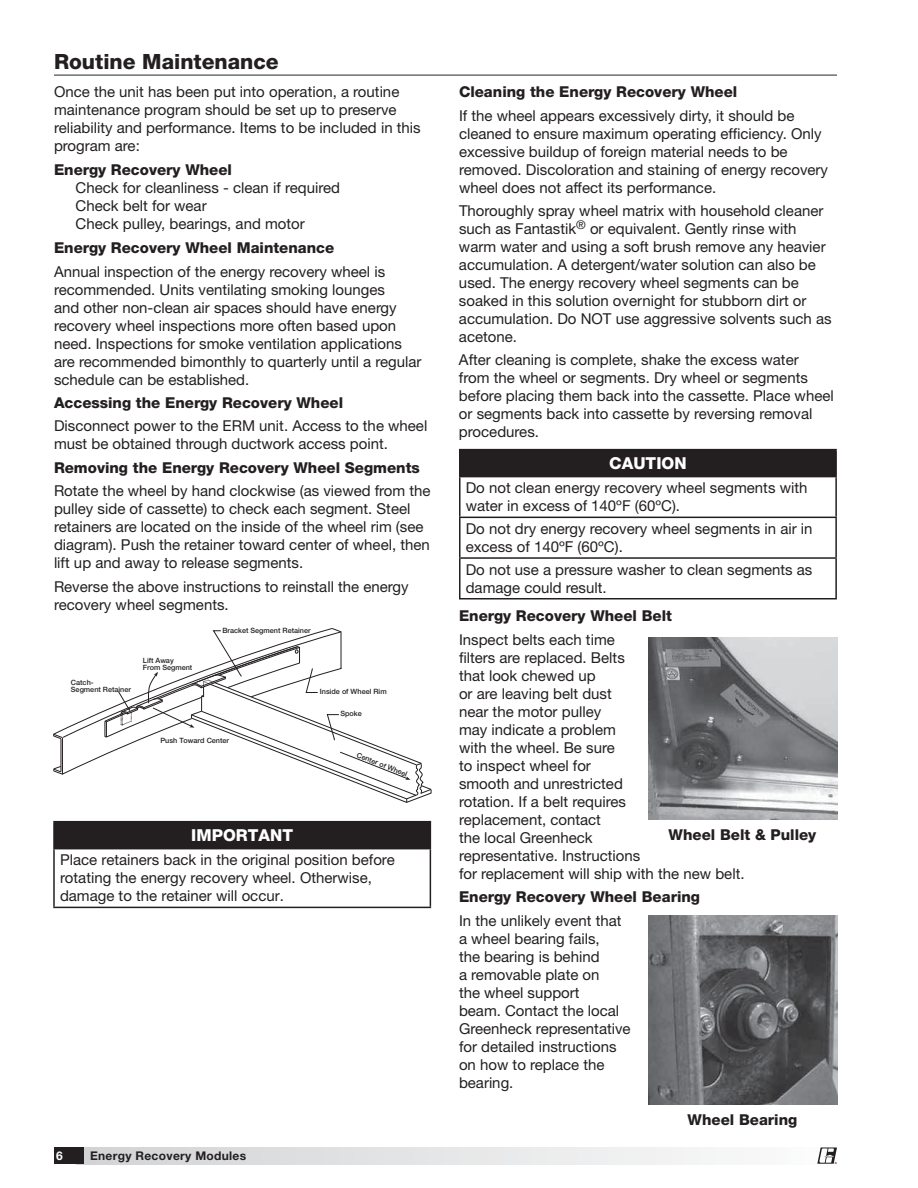
<style>
.page{position:relative;width:918px;height:1188px;background:#fff}
.page>*{position:absolute;margin:0;border:0;box-sizing:border-box;transform-origin:0 0}
.t1{font:800 21px "Helvetica Neue LT Std";color:#231f20}
.t2{font:800 16.5px "Helvetica Neue LT Std";color:#fff}
.t3{font:15px/18px "Helvetica Neue LT Std";color:#231f20}
.t4{font:800 15px "Helvetica Neue LT Std";color:#231f20}
.t5{font:700 12px "Helvetica Neue LT Std";letter-spacing:.025em;color:#231f20}
.t6{font:700 12px "Helvetica Neue LT Std";color:#fff}
.t7{font:500 7.2px/7.2px "Helvetica Neue LT Std";color:#231f20}
.t8{font:700 2.7px "Helvetica Neue LT Std";color:#231f20}
</style>
<div class="page">
<div style="left:77px;top:1148px;width:760px;height:16px;background:linear-gradient(to right,#d1d2d4,#fcfcfc)"></div>
<div style="left:54px;top:1148px;width:30px;height:16px;background:#231f20"></div>
<svg style="left:817px;top:1148px;width:20px;height:16px"></svg>
<hr style="left:54px;top:74px;width:783px;height:2px;background:#6d6e70">
<div style="left:460px;top:450px;width:376px;height:27px;background:#231f20"></div>
<hr style="left:459px;top:449px;width:378px;height:1px;background:#231f20">
<hr style="left:459px;top:450px;width:2px;height:26px;background:#231f20">
<hr style="left:835px;top:450px;width:2px;height:26px;background:#231f20">
<hr style="left:459px;top:476px;width:378px;height:1px;background:#231f20">
<hr style="left:459px;top:477px;width:2px;height:40px;background:#231f20">
<hr style="left:835px;top:477px;width:2px;height:40px;background:#231f20">
<hr style="left:459px;top:517px;width:378px;height:1px;background:#231f20">
<hr style="left:459px;top:518px;width:2px;height:39px;background:#231f20">
<hr style="left:835px;top:518px;width:2px;height:39px;background:#231f20">
<hr style="left:459px;top:557px;width:378px;height:2px;background:#231f20">
<hr style="left:459px;top:559px;width:2px;height:39px;background:#231f20">
<hr style="left:835px;top:559px;width:2px;height:39px;background:#231f20">
<hr style="left:459px;top:598px;width:378px;height:2px;background:#231f20">
<div style="left:54px;top:822px;width:376px;height:27px;background:#231f20"></div>
<hr style="left:53px;top:821px;width:378px;height:1px;background:#231f20">
<hr style="left:53px;top:822px;width:2px;height:26px;background:#231f20">
<svg style="left:430px;top:822px;width:1px;height:26px"></svg>
<hr style="left:53px;top:848px;width:378px;height:1px;background:#231f20">
<hr style="left:53px;top:849px;width:2px;height:58px;background:#231f20">
<hr style="left:430px;top:849px;width:1px;height:58px;background:#231f20">
<hr style="left:53px;top:907px;width:378px;height:1px;background:#231f20">
<img style="left:648px;top:915px;width:189px;height:189px">
<img style="left:648px;top:637px;width:189px;height:183px">
<svg style="left:53px;top:628px;width:379px;height:175px"></svg>
<h1 class="t1" style="left:54px;top:54px;width:226px">Routine Maintenance</h1>
<p class="t3" style="left:54px;top:84px;width:368px">Once the unit has been put into operation, a routine maintenance program should be set up to preserve reliability and performance. Items to be included in this program are:</p>
<p class="t4" style="left:54px;top:164px;width:180px">Energy Recovery Wheel</p>
<p class="t3" style="left:76px;top:179px;width:266px">Check for cleanliness - clean if required<br>Check belt for wear<br>Check pulley, bearings, and motor</p>
<p class="t4" style="left:54px;top:243px;width:282px">Energy Recovery Wheel Maintenance</p>
<p class="t3" style="left:54px;top:264px;width:369px">Annual inspection of the energy recovery wheel is recommended. Units ventilating smoking lounges<br>and other non-clean air spaces should have energy recovery wheel inspections more often based upon need. Inspections for smoke ventilation applications are recommended bimonthly to quarterly until a regular schedule can be established.</p>
<p class="t4" style="left:54px;top:397px;width:291px">Accessing the Energy Recovery Wheel</p>
<p class="t3" style="left:54px;top:418px;width:375px">Disconnect power to the ERM unit. Access to the wheel must be obtained through ductwork access point.</p>
<p class="t4" style="left:54px;top:462px;width:367px">Removing the Energy Recovery Wheel Segments</p>
<p class="t3" style="left:54px;top:483px;width:378px">Rotate the wheel by hand clockwise (as viewed from the pulley side of cassette) to check each segment. Steel retainers are located on the inside of the wheel rim (see diagram). Push the retainer toward center of wheel, then lift up and away to release segments.</p>
<p class="t3" style="left:54px;top:579px;width:356px">Reverse the above instructions to reinstall the energy recovery wheel segments.</p>
<p class="t7" style="left:71px;top:679px;width:62px">Catch-<br>Segment Retainer</p>
<p class="t7" style="left:143px;top:657px;width:51px">Lift Away<br>From Segment</p>
<p class="t7" style="left:222px;top:627px;width:90px">Bracket Segment Retainer</p>
<p class="t7" style="left:160px;top:738px;width:70px">Push Toward Center</p>
<p class="t7" style="left:320px;top:689px;width:68px">Inside of Wheel Rim</p>
<p class="t7" style="left:340px;top:711px;width:23px">Spoke</p>
<p class="t7" style="left:358px;top:752px;width:55px;rotate:22deg">Center of Wheel</p>
<p class="t2" style="left:191px;top:829px;width:103px">IMPORTANT</p>
<p class="t3" style="left:60px;top:852px;width:337px">Place retainers back in the original position before rotating the energy recovery wheel. Otherwise, damage to the retainer will occur.</p>
<p class="t6" style="left:56px;top:1152px;width:8px">6</p>
<p class="t5" style="left:90px;top:1152px;width:158px">Energy Recovery Modules</p>
<p class="t4" style="left:459px;top:86px;width:280px">Cleaning the Energy Recovery Wheel</p>
<p class="t3" style="left:459px;top:107px;width:371px">If the wheel appears excessively dirty, it should be cleaned to ensure maximum operating efficiency. Only excessive buildup of foreign material needs to be removed. Discoloration and staining of energy recovery wheel does not affect its performance.</p>
<p class="t3" style="left:459px;top:203px;width:374px">Thoroughly spray wheel matrix with household cleaner such as Fantastik<sup>®</sup> or equivalent. Gently rinse with warm water and using a soft brush remove any heavier accumulation. A detergent/water solution can also be used. The energy recovery wheel segments can be soaked in this solution overnight for stubborn dirt or accumulation. Do NOT use aggressive solvents such as acetone.</p>
<p class="t3" style="left:459px;top:352px;width:376px">After cleaning is complete, shake the excess water<br>from the wheel or segments. Dry wheel or segments before placing them back into the cassette. Place wheel or segments back into cassette by reversing removal procedures.</p>
<p class="t2" style="left:609px;top:457px;width:79px">CAUTION</p>
<p class="t3" style="left:466px;top:480px;width:343px">Do not clean energy recovery wheel segments with water in excess of 140ºF (60ºC).</p>
<p class="t3" style="left:466px;top:521px;width:348px">Do not dry energy recovery wheel segments in air in excess of 140ºF (60ºC).</p>
<p class="t3" style="left:466px;top:562px;width:348px">Do not use a pressure washer to clean segments as damage could result.</p>
<p class="t4" style="left:459px;top:611px;width:215px">Energy Recovery Wheel Belt</p>
<p class="t3" style="left:459px;top:632px;width:287px">Inspect belts each time<br>filters are replaced. Belts<br>that look chewed up<br>or are leaving belt dust<br>near the motor pulley<br>may indicate a problem<br>with the wheel. Be sure<br>to inspect wheel for<br>smooth and unrestricted<br>rotation. If a belt requires<br>replacement, contact<br>the local Greenheck<br>representative. Instructions<br>for replacement will ship with the new belt.</p>
<p class="t4" style="left:459px;top:891px;width:243px">Energy Recovery Wheel Bearing</p>
<p class="t3" style="left:459px;top:912px;width:173px">In the unlikely event that a wheel bearing fails,<br>the bearing is behind<br>a removable plate on<br>the wheel support<br>beam. Contact the local<br>Greenheck representative for detailed instructions on how to replace the bearing.</p>
<p class="t4" style="left:688px;top:1114px;width:111px">Wheel Bearing</p>
<p class="t4" style="left:669px;top:830px;width:149px">Wheel Belt &amp; Pulley</p>
<p class="t8" style="left:835px;top:1162px;width:4px">®</p>
</div>
